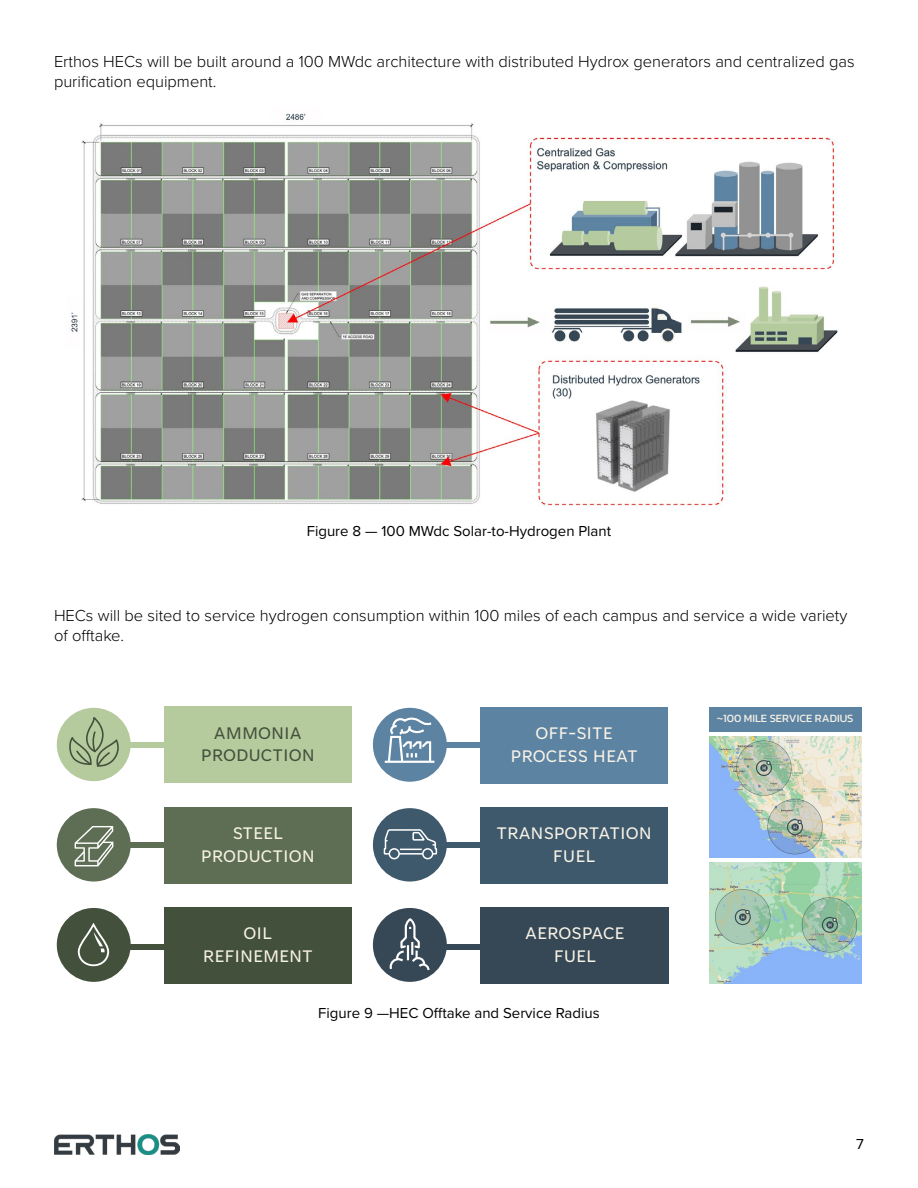
<style>
.page{position:relative;width:918px;height:1188px;background:#fff}
.page>*{position:absolute;margin:0;border:0;box-sizing:border-box;transform-origin:0 0}
.t1{font:19.35px/22.6px "Tenorite";color:#f8f3e7;text-align:center}
.t2{font:19.35px/22.6px "Tenorite";color:#43503c;text-align:center}
.t3{font:300 16.5px/19.8px "Proxima Nova";color:#000}
.t4{font:15px "Proxima Nova";color:#000}
.t5{font:11.25px "Kanit";color:#f8f3e7}
</style>
<div class="page">
<img style="left:54px;top:1134px;width:125px;height:20px">
<img style="left:71px;top:113px;width:767px;height:393px">
<div style="left:480px;top:707px;width:188px;height:76px;background:#5d83a2"></div>
<div style="left:373px;top:708px;width:74px;height:74px;background:#5d83a2;border-radius:50%"></div>
<div style="left:446px;top:742px;width:39px;height:5px;background:#5d83a2"></div>
<div style="left:480px;top:807px;width:188px;height:76px;background:#3e586c"></div>
<div style="left:373px;top:808px;width:74px;height:74px;background:#3e586c;border-radius:50%"></div>
<div style="left:446px;top:842px;width:39px;height:6px;background:#3e586c"></div>
<div style="left:481px;top:907px;width:188px;height:76px;background:#364755"></div>
<div style="left:446px;top:944px;width:39px;height:6px;background:#364755"></div>
<div style="left:164px;top:707px;width:188px;height:76px;background:#b5cb9e"></div>
<div style="left:164px;top:807px;width:188px;height:76px;background:#5e6e54"></div>
<div style="left:164px;top:907px;width:188px;height:76px;background:#43503c"></div>
<div style="left:57px;top:708px;width:74px;height:73px;background:#b5cb9e;border-radius:50%"></div>
<div style="left:130px;top:742px;width:34px;height:6px;background:#b5cb9e"></div>
<div style="left:57px;top:808px;width:74px;height:74px;background:#5e6e54;border-radius:50%"></div>
<div style="left:130px;top:842px;width:34px;height:6px;background:#5e6e54"></div>
<div style="left:57px;top:908px;width:74px;height:74px;background:#43503c;border-radius:50%"></div>
<div style="left:130px;top:944px;width:34px;height:6px;background:#43503c"></div>
<div style="left:373px;top:908px;width:74px;height:74px;background:#364755;border-radius:50%"></div>
<svg style="left:75px;top:826px;width:38px;height:40px"></svg>
<svg style="left:78px;top:923px;width:31px;height:43px"></svg>
<hr style="left:385px;top:761px;width:49px;height:2px;background:#fff">
<svg style="left:387px;top:718px;width:47px;height:45px"></svg>
<div style="left:389px;top:848px;width:11px;height:11px;border:2px solid #fff;border-radius:50%"></div>
<div style="left:422px;top:848px;width:11px;height:11px;border:2px solid #fff;border-radius:50%"></div>
<svg style="left:384px;top:829px;width:53px;height:26px"></svg>
<svg style="left:390px;top:918px;width:40px;height:52px"></svg>
<svg style="left:69px;top:717px;width:50px;height:50px"></svg>
<img style="left:709px;top:862px;width:152px;height:121px">
<img style="left:709px;top:736px;width:152px;height:122px">
<div style="left:709px;top:707px;width:152px;height:24px;background:#5d83a2"></div>
<p class="t3" style="left:54px;top:51px;width:802px">Erthos HECs will be built around a 100 MWdc architecture with distributed Hydrox generators and centralized gas purification equipment.</p>
<p class="t4" style="left:307px;top:520px;width:306px">Figure 8 — 100 MWdc Solar-to-Hydrogen Plant</p>
<p class="t3" style="left:54px;top:605px;width:795px">HECs will be sited to service hydrogen consumption within 100 miles of each campus and service a wide variety of offtake.</p>
<p class="t2" style="left:201px;top:722px;width:116px">AMMONIA<br>PRODUCTION</p>
<p class="t1" style="left:511px;top:723px;width:128px">OFF-SITE<br>PROCESS HEAT</p>
<p class="t1" style="left:201px;top:823px;width:116px">STEEL<br>PRODUCTION</p>
<p class="t1" style="left:496px;top:823px;width:157px">TRANSPORTATION<br>FUEL</p>
<p class="t1" style="left:203px;top:923px;width:112px">OIL<br>REFINEMENT</p>
<p class="t1" style="left:525px;top:923px;width:101px">AEROSPACE<br>FUEL</p>
<p class="t4" style="left:318px;top:1002px;width:283px">Figure 9 —HEC Offtake and Service Radius</p>
<p class="t5" style="left:717px;top:710px;width:138px">~100 MILE SERVICE RADIUS</p>
<p class="t4" style="left:856px;top:1133px;width:9px">7</p>
</div>
